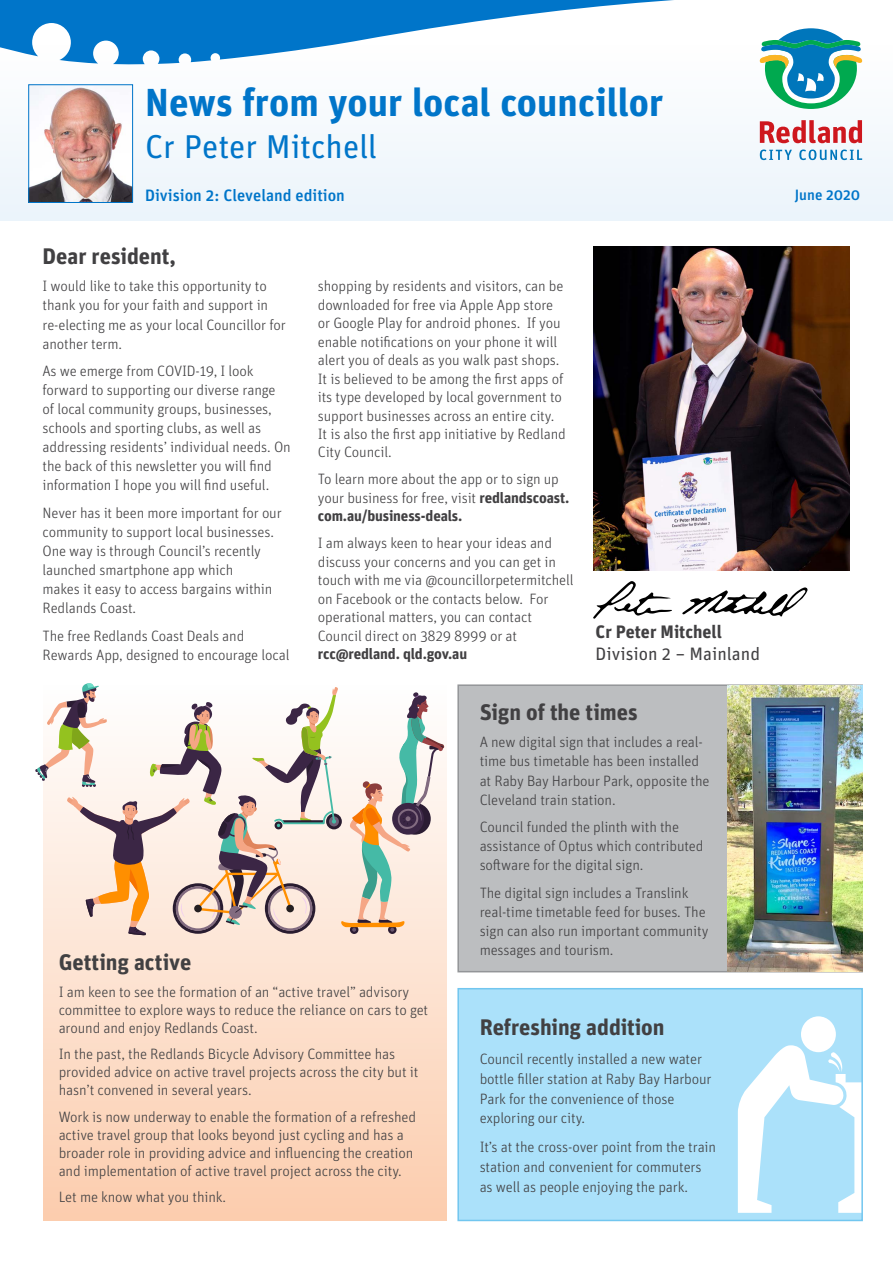
<style>
.page{position:relative;width:893px;height:1263px;background:#fff}
.page>*{position:absolute;margin:0;border:0;box-sizing:border-box;transform-origin:0 0}
.t1{font:700 39px "Unit Pro";color:#0075c9}
.t2{font:33px "Unit Pro";letter-spacing:-.005em;color:#0075c9}
.t3{font:700 22.5px "Unit Pro";letter-spacing:-.005em;color:#414042}
.t4{font:18px "Unit Pro";color:#414042}
.t5{font:700 18px "Unit Pro";color:#414042}
.t6{font:500 16.5px "Unit Pro";color:#0075c9}
.t7{font:300 15px/19px "Unit Pro";letter-spacing:-.01em;color:#414042}
.t8{font:700 15px "Unit Pro";letter-spacing:-.01em;color:#414042}
.t9{font:500 15px "Unit Pro";color:#0075c9}
.s1{font-weight:700}
</style>
<div class="page">
<div style="left:0;top:0;width:893px;height:221px;background:#f3f8fc"></div>
<svg style="left:765px;top:64px;width:92px;height:45px"></svg>
<svg style="left:760px;top:120px;width:102px;height:23px"></svg>
<svg style="left:760px;top:150px;width:32px;height:10px"></svg>
<svg style="left:799px;top:150px;width:63px;height:10px"></svg>
<svg style="left:0;top:0;width:893px;height:64px;fill:#fdfdfe"></svg>
<img style="left:30px;top:87px;width:101px;height:114px">
<div style="left:28px;top:84px;width:105px;height:119px;border:1px solid #0075c9"></div>
<svg style="left:43px;top:745px;width:403px;height:475px;background:#fcd9c3"></svg>
<div style="left:457px;top:684px;width:406px;height:288px;background:#bcbec0;border:2px solid #939598"></div>
<div style="left:458px;top:989px;width:404px;height:231px;background:#abe1fa"></div>
<div style="left:801px;top:1016px;width:35px;height:36px;background:#fff;border-radius:50%"></div>
<svg style="left:738px;top:1045px;width:122px;height:168px"></svg>
<div style="left:457px;top:988px;width:406px;height:233px;border:2px solid #72c6ef"></div>
<svg style="left:682px;top:587px;width:125px;height:29px"></svg>
<svg style="left:593px;top:581px;width:79px;height:38px"></svg>
<img style="left:593px;top:247px;width:256px;height:323px">
<svg style="left:35px;top:683px;width:409px;height:252px"></svg>
<img style="left:728px;top:685px;width:135px;height:287px">
<h1 class="t1" style="left:145px;top:74px;width:520px">News from your local councillor</h1>
<h2 class="t2" style="left:145px;top:124px;width:234px">Cr Peter Mitchell</h2>
<p class="t6" style="left:145px;top:184px;width:201px">Division 2: Cleveland edition</p>
<p class="t9" style="left:795px;top:184px;width:67px">June 2020</p>
<h3 class="t3" style="left:43px;top:240px;width:135px">Dear resident,</h3>
<p class="t7" style="left:43px;top:276px;width:245px">I would like to take this opportunity to thank you for your faith and support in re-electing me as your local Councillor for another term.</p>
<p class="t7" style="left:43px;top:361px;width:250px">As we emerge from COVID-19, I look forward to supporting our diverse range of local community groups, businesses, schools and sporting clubs, as well as addressing residents’ individual needs. On the back of this newsletter you will find information I hope you will find useful.</p>
<p class="t7" style="left:43px;top:503px;width:241px">Never has it been more important for our community to support local businesses.<br>One way is through Council’s recently launched smartphone app which<br>makes it easy to access bargains within Redlands Coast.</p>
<p class="t7" style="left:43px;top:625px;width:248px">The free Redlands Coast Deals and<br>Rewards App, designed to encourage local</p>
<p class="t7" style="left:318px;top:277px;width:249px;line-height:18.5px">shopping by residents and visitors, can be downloaded for free via Apple App store or Google Play for android phones. If you enable notifications on your phone it will alert you of deals as you walk past shops.<br>It is believed to be among the first apps of its type developed by local government to support businesses across an entire city.<br>It is also the first app initiative by Redland City Council.</p>
<p class="t7" style="left:318px;top:470px;width:253px;line-height:18.5px">To learn more about the app or to sign up your business for free, visit <span class="s1">redlandscoast. com.au/business-deals.</span></p>
<p class="t7" style="left:318px;top:533px;width:257px;line-height:18.5px">I am always keen to hear your ideas and discuss your concerns and you can get in touch with me via @councillorpetermitchell on Facebook or the contacts below. For operational matters, you can contact Council direct on 3829 8999 or at</p>
<p class="t8" style="left:318px;top:643px;width:151px">rcc@redland. qld.gov.au</p>
<p class="t5" style="left:596px;top:619px;width:128px">Cr Peter Mitchell</p>
<p class="t4" style="left:596px;top:641px;width:166px">Division 2 − Mainland</p>
<h3 class="t3" style="left:59px;top:946px;width:134px">Getting active</h3>
<p class="t7" style="left:59px;top:982px;width:371px;line-height:18px">I am keen to see the formation of an “active travel” advisory committee to explore ways to reduce the reliance on cars to get around and enjoy Redlands Coast.</p>
<p class="t7" style="left:59px;top:1045px;width:361px;line-height:18px">In the past, the Redlands Bicycle Advisory Committee has provided advice on active travel projects across the city but it hasn’t convened in several years.</p>
<p class="t7" style="left:59px;top:1107px;width:359px;line-height:18px">Work is now underway to enable the formation of a refreshed active travel group that looks beyond just cycling and has a broader role in providing advice and influencing the creation and implementation of active travel project across the city.</p>
<p class="t7" style="left:59px;top:1187px;width:169px">Let me know what you think.</p>
<h3 class="t3" style="left:480px;top:695px;width:160px">Sign of the times</h3>
<p class="t7" style="left:480px;top:732px;width:231px">A new digital sign that includes a real&shy;time bus timetable has been installed at Raby Bay Harbour Park, opposite the Cleveland train station.</p>
<p class="t7" style="left:480px;top:817px;width:225px">Council funded the plinth with the assistance of Optus which contributed software for the digital sign.</p>
<p class="t7" style="left:480px;top:883px;width:230px">The digital sign includes a Translink real-time timetable feed for buses. The sign can also run important community messages and tourism.</p>
<h3 class="t3" style="left:480px;top:1011px;width:186px">Refreshing addition</h3>
<p class="t7" style="left:480px;top:1048px;width:233px;line-height:20px">Council recently installed a new water bottle filler station at Raby Bay Harbour Park for the convenience of those exploring our city.</p>
<p class="t7" style="left:480px;top:1136px;width:238px;line-height:20px">It’s at the cross-over point from the train station and convenient for commuters as well as people enjoying the park.</p>
</div>
